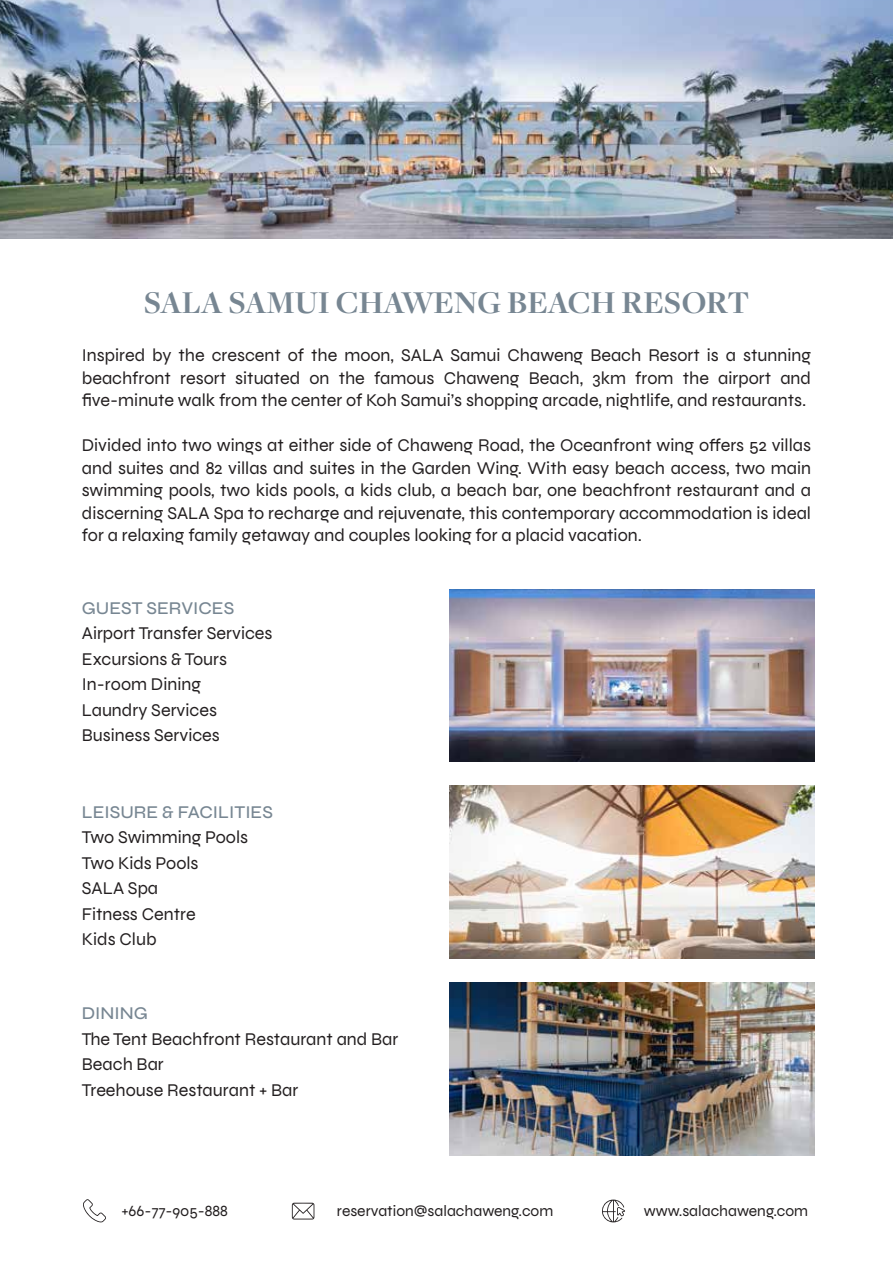
<style>
.page{position:relative;width:893px;height:1263px;background:#fff}
.page>*{position:absolute;margin:0;border:0;box-sizing:border-box;transform-origin:0 0}
.t1{font:700 33px "Freight Disp Pro";color:#778692}
.t2{font:18px/25.5px "Syne";color:#231f20}
.t3{font:500 18px "Syne";color:#778692}
.t4{font:15.6px "Syne";color:#231f20}
</style>
<div class="page">
<img style="left:0;top:0;width:892px;height:238px">
<img style="left:449px;top:982px;width:365px;height:173px">
<img style="left:449px;top:786px;width:365px;height:172px">
<img style="left:449px;top:589px;width:365px;height:173px">
<svg style="left:83px;top:1199px;width:23px;height:23px"></svg>
<svg style="left:292px;top:1203px;width:22px;height:17px"></svg>
<svg style="left:602px;top:1200px;width:23px;height:22px"></svg>
<h1 class="t1" style="left:144px;top:280px;width:607px">SALA SAMUI CHAWENG BEACH RESORT</h1>
<p class="t2" style="left:82px;top:343px;width:730px;line-height:22.5px;text-align:justify">Inspired by the crescent of the moon, SALA Samui Chaweng Beach Resort is a stunning beachfront resort situated on the famous Chaweng Beach, 3km from the airport and five-minute walk from the center of Koh Samui’s shopping arcade, nightlife, and restaurants.</p>
<p class="t2" style="left:82px;top:433px;width:730px;line-height:22.5px;text-align:justify">Divided into two wings at either side of Chaweng Road, the Oceanfront wing offers 52 villas and suites and 82 villas and suites in the Garden Wing. With easy beach access, two main swimming pools, two kids pools, a kids club, a beach bar, one beachfront restaurant and a discerning SALA Spa to recharge and rejuvenate, this contemporary accommodation is ideal for a relaxing family getaway and couples looking for a placid vacation.</p>
<p class="t3" style="left:82px;top:597px;width:154px">GUEST SERVICES</p>
<p class="t2" style="left:82px;top:620px;width:192px">Airport Transfer Services<br>Excursions &amp; Tours<br>In-room Dining<br>Laundry Services<br>Business Services</p>
<p class="t3" style="left:82px;top:800px;width:193px">LEISURE &amp; FACILITIES</p>
<p class="t2" style="left:82px;top:824px;width:168px">Two Swimming Pools<br>Two Kids Pools<br>SALA Spa<br>Fitness Centre<br>Kids Club</p>
<p class="t3" style="left:82px;top:1002px;width:68px">DINING</p>
<p class="t2" style="left:82px;top:1026px;width:318px">The Tent Beachfront Restaurant and Bar<br>Beach Bar<br>Treehouse Restaurant + Bar</p>
<p class="t4" style="left:121px;top:1201px;width:108px">+66-77-905-888</p>
<p class="t4" style="left:337px;top:1201px;width:218px">reservation@salachaweng.com</p>
<p class="t4" style="left:643px;top:1201px;width:166px">www.salachaweng.com</p>
</div>
